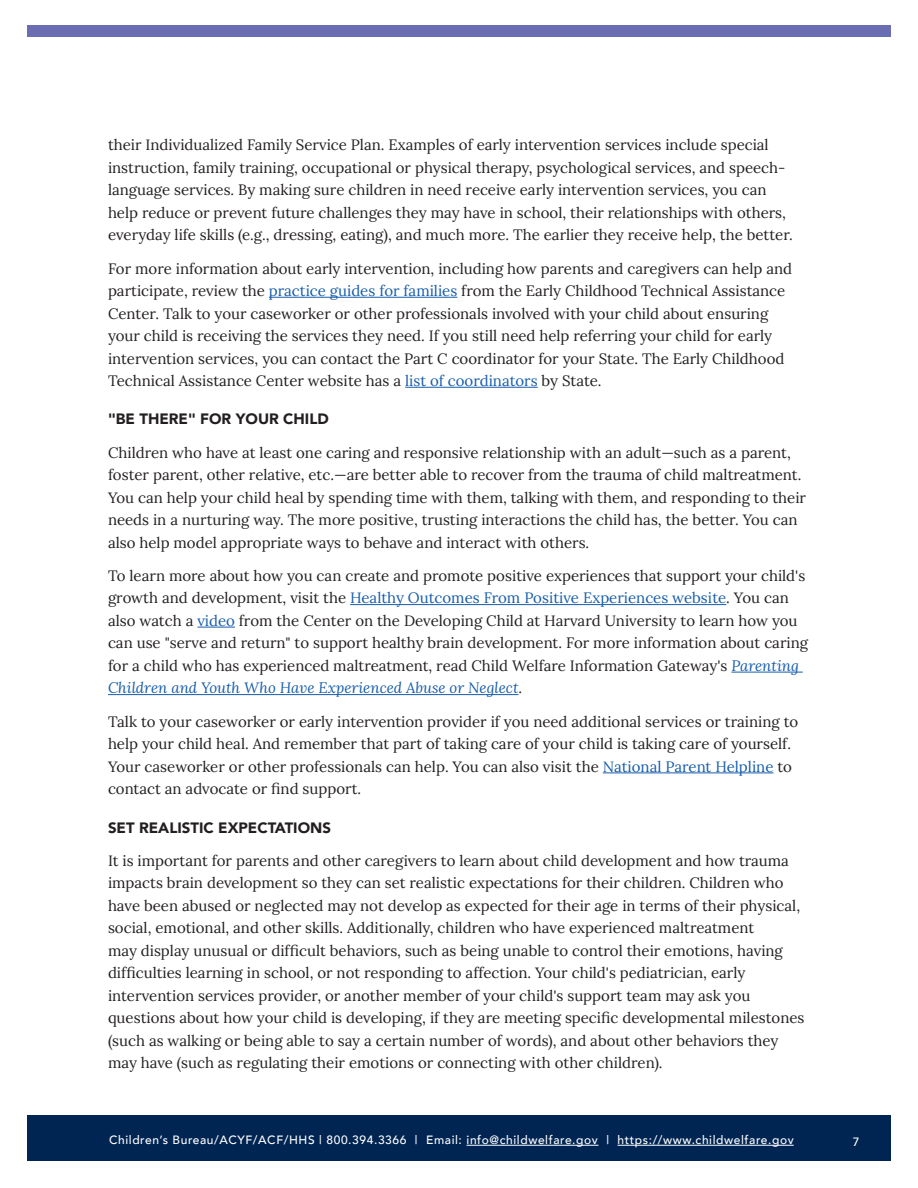
<style>
.page{position:relative;width:918px;height:1188px;background:#fff}
.page>*{position:absolute;margin:0;border:0;box-sizing:border-box;transform-origin:0 0}
.t1{font:15px/22.5px "Lora";color:#231f20}
.t2{font:900 15px "Avenir";color:#231f20}
.t3{font:500 12px "Avenir";letter-spacing:.05em;color:#fff}
.s1{color:#175daa}
.s2{font-style:italic;color:#175daa}
</style>
<div class="page">
<div style="left:27px;top:1116px;width:864px;height:45px;background:#002552"></div>
<hr style="left:467px;top:1145px;width:132px;height:1px;background:#fff">
<hr style="left:618px;top:1145px;width:176px;height:1px;background:#fff">
<div style="left:27px;top:26px;width:864px;height:12px;background:#6b6db3"></div>
<hr style="left:269px;top:297px;width:188px;height:1px;background:#175daa">
<hr style="left:405px;top:387px;width:133px;height:1px;background:#175daa">
<hr style="left:350px;top:604px;width:376px;height:1px;background:#175daa">
<hr style="left:197px;top:627px;width:38px;height:1px;background:#175daa">
<hr style="left:731px;top:672px;width:72px;height:1px;background:#175daa">
<hr style="left:108px;top:694px;width:411px;height:1px;background:#175daa">
<hr style="left:603px;top:773px;width:170px;height:1px;background:#175daa">
<p class="t1" style="left:108px;top:133px;width:686px">their Individualized Family Service Plan. Examples of early intervention services include special instruction, family training, occupational or physical therapy, psychological services, and speech&shy;language services. By making sure children in need receive early intervention services, you can help reduce or prevent future challenges they may have in school, their relationships with others, everyday life skills (e.g., dressing, eating), and much more. The earlier they receive help, the better.</p>
<p class="t1" style="left:108px;top:256px;width:686px">For more information about early intervention, including how parents and caregivers can help and participate, review the <span class="s1">practice guides for families</span> from the Early Childhood Technical Assistance Center. Talk to your caseworker or other professionals involved with your child about ensuring your child is receiving the services they need. If you still need help referring your child for early intervention services, you can contact the Part C coordinator for your State. The Early Childhood Technical Assistance Center website has a <span class="s1">list of coordinators</span> by State.</p>
<h3 class="t2" style="left:108px;top:406px;width:222px">"BE THERE" FOR YOUR CHILD</h3>
<p class="t1" style="left:108px;top:440px;width:700px">Children who have at least one caring and responsive relationship with an adult—such as a parent, foster parent, other relative, etc.—are better able to recover from the trauma of child maltreatment.<br>You can help your child heal by spending time with them, talking with them, and responding to their needs in a nurturing way. The more positive, trusting interactions the child has, the better. You can also help model appropriate ways to behave and interact with others.</p>
<p class="t1" style="left:108px;top:563px;width:702px">To learn more about how you can create and promote positive experiences that support your child's growth and development, visit the <span class="s1">Healthy Outcomes From Positive Experiences website</span>. You can also watch a <span class="s1">video</span> from the Center on the Developing Child at Harvard University to learn how you can use "serve and return" to support healthy brain development. For more information about caring for a child who has experienced maltreatment, read Child Welfare Information Gateway's <span class="s2">Parenting Children and Youth Who Have Experienced Abuse or Neglect</span>.</p>
<p class="t1" style="left:108px;top:709px;width:692px">Talk to your caseworker or early intervention provider if you need additional services or training to help your child heal. And remember that part of taking care of your child is taking care of yourself.<br>Your caseworker or other professionals can help. You can also visit the <span class="s1">National Parent Helpline</span> to contact an advocate or find support.</p>
<h3 class="t2" style="left:108px;top:814px;width:225px">SET REALISTIC EXPECTATIONS</h3>
<p class="t1" style="left:108px;top:848px;width:698px">It is important for parents and other caregivers to learn about child development and how trauma impacts brain development so they can set realistic expectations for their children. Children who have been abused or neglected may not develop as expected for their age in terms of their physical, social, emotional, and other skills. Additionally, children who have experienced maltreatment<br>may display unusual or difficult behaviors, such as being unable to control their emotions, having difficulties learning in school, or not responding to affection. Your child's pediatrician, early intervention services provider, or another member of your child's support team may ask you questions about how your child is developing, if they are meeting specific developmental milestones (such as walking or being able to say a certain number of words), and about other behaviors they may have (such as regulating their emotions or connecting with other children).</p>
<p class="t3" style="left:109px;top:1130px;width:686px">Children’s Bureau/ACYF/ACF/HHS | 800.394.3366 | Email: info@childwelfare.gov | https://www.childwelfare.gov</p>
<p class="t3" style="left:853px;top:1131px;width:8px">7</p>
</div>
